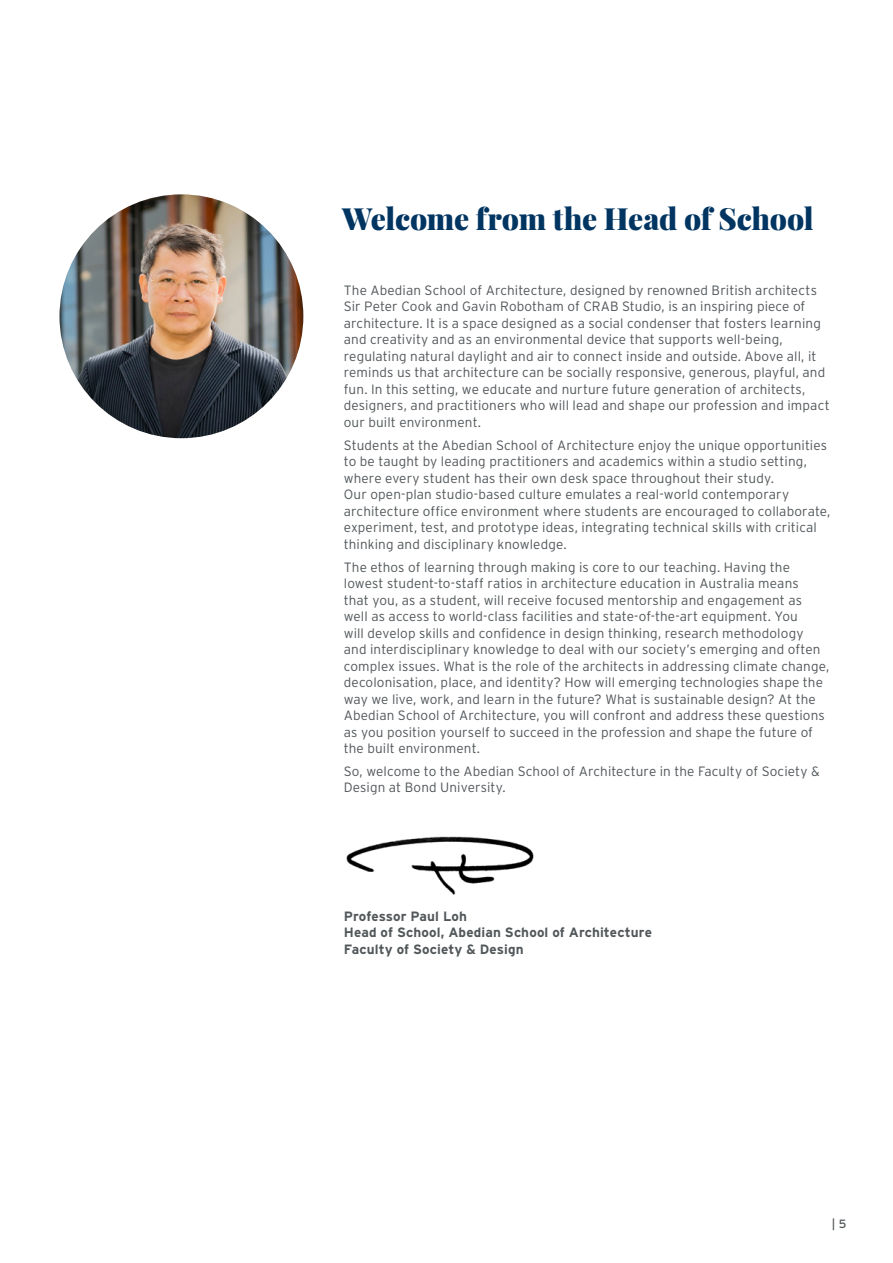
<style>
.page{position:relative;width:893px;height:1263px;background:#fff}
.page>*{position:absolute;margin:0;border:0;box-sizing:border-box;transform-origin:0 0}
.Heading_2_Playfair{font:900 30px "Playfair Display";letter-spacing:-.01em;color:#003562}
.Body_copy{font:300 13.5px/16.5px "Interstate";letter-spacing:.01em;color:#52575a}
.Body_bold{font:700 13.5px/16.5px "Interstate";letter-spacing:.01em;color:#52575a}
.t1{font:12px "Interstate";color:#52575a}
</style>
<div class="page">
<img style="left:60px;top:194px;width:243px;height:244px;border-radius:122px">
<img style="left:346px;top:836px;width:188px;height:59px">
<p class="Heading_2_Playfair" style="left:342px;top:195px;width:473px">Welcome from the Head of School</p>
<p class="Body_copy" style="left:344px;top:282px;width:487px">The Abedian School of Architecture, designed by renowned British architects Sir Peter Cook and Gavin Robotham of CRAB Studio, is an inspiring piece of architecture. It is a space designed as a social condenser that fosters learning and creativity and as an environmental device that supports well-being, regulating natural daylight and air to connect inside and outside. Above all, it reminds us that architecture can be socially responsive, generous, playful, and fun. In this setting, we educate and nurture future generation of architects, designers, and practitioners who will lead and shape our profession and impact our built environment.</p>
<p class="Body_copy" style="left:344px;top:436px;width:488px">Students at the Abedian School of Architecture enjoy the unique opportunities to be taught by leading practitioners and academics within a studio setting, where every student has their own desk space throughout their study.<br>Our open-plan studio-based culture emulates a real-world contemporary architecture office environment where students are encouraged to collaborate, experiment, test, and prototype ideas, integrating technical skills with critical thinking and disciplinary knowledge.</p>
<p class="Body_copy" style="left:344px;top:558px;width:487px">The ethos of learning through making is core to our teaching. Having the lowest student-to-staff ratios in architecture education in Australia means<br>that you, as a student, will receive focused mentorship and engagement as well as access to world-class facilities and state-of-the-art equipment. You<br>will develop skills and confidence in design thinking, research methodology and interdisciplinary knowledge to deal with our society’s emerging and often complex issues. What is the role of the architects in addressing climate change, decolonisation, place, and identity? How will emerging technologies shape the way we live, work, and learn in the future? What is sustainable design? At the Abedian School of Architecture, you will confront and address these questions as you position yourself to succeed in the profession and shape the future of the built environment.</p>
<p class="Body_copy" style="left:344px;top:763px;width:477px">So, welcome to the Abedian School of Architecture in the Faculty of Society &amp;<br>Design at Bond University.</p>
<p class="Body_bold" style="left:344px;top:907px;width:310px">Professor Paul Loh<br>Head of School, Abedian School of Architecture<br>Faculty of Society &amp; Design</p>
<p class="t1" style="left:832px;top:1216px;width:16px">| 5</p>
</div>
